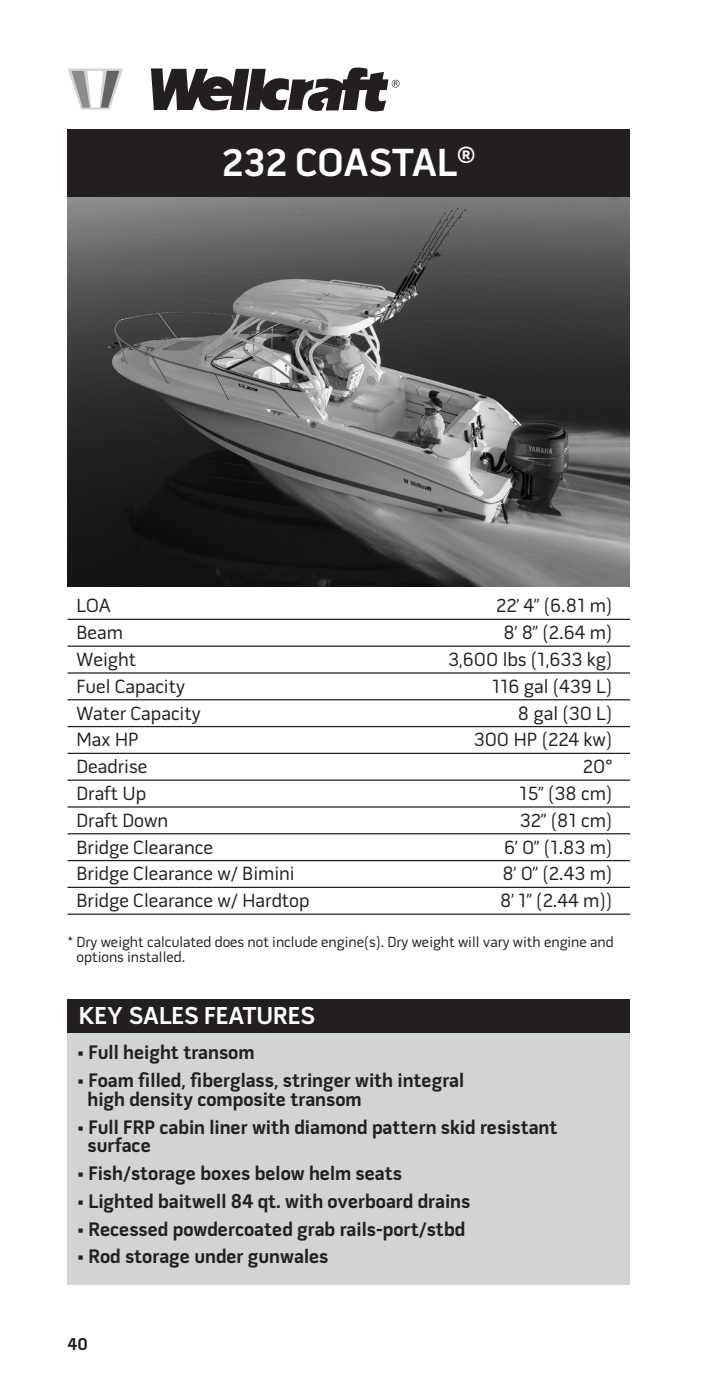
<style>
.page{position:relative;width:720px;height:1395px;background:#fff}
.page>*{position:absolute;margin:0;border:0;box-sizing:border-box;transform-origin:0 0}
.t1{font:700 40px "Pill Gothic 600 mg";color:#fff}
.t2{font:700 25px "Pill Gothic 600 mg";color:#fff}
.t3{font:700 20px/18.8px "Pill Gothic 600 mg";color:#231f20}
.t4{font:19.5px "Pill Gothic 600 mg";color:#231f20}
.t5{font:700 17.5px "Pill Gothic 600 mg";color:#231f20}
.t6{font:15px/15px "Pill Gothic 600 mg";color:#231f20}
</style>
<div class="page">
<hr style="left:68px;top:619px;width:562px;height:1px;background:#231f20">
<hr style="left:68px;top:646px;width:562px;height:1px;background:#231f20">
<hr style="left:68px;top:672px;width:562px;height:2px;background:#231f20">
<hr style="left:68px;top:699px;width:562px;height:1px;background:#231f20">
<hr style="left:68px;top:726px;width:562px;height:1px;background:#231f20">
<hr style="left:68px;top:753px;width:562px;height:1px;background:#231f20">
<hr style="left:68px;top:780px;width:562px;height:1px;background:#231f20">
<hr style="left:68px;top:806px;width:562px;height:2px;background:#231f20">
<hr style="left:68px;top:833px;width:562px;height:1px;background:#231f20">
<hr style="left:68px;top:860px;width:562px;height:1px;background:#231f20">
<hr style="left:68px;top:887px;width:562px;height:1px;background:#231f20">
<hr style="left:68px;top:914px;width:562px;height:1px;background:#231f20">
<img style="left:68px;top:197px;width:562px;height:390px">
<div style="left:68px;top:129px;width:562px;height:68px;background:#231f20"></div>
<div style="left:68px;top:1029px;width:562px;height:256px;background:#d1d3d4"></div>
<div style="left:68px;top:999px;width:562px;height:34px;background:#231f20"></div>
<svg style="left:68px;top:69px;width:55px;height:41px"></svg>
<svg style="left:151px;top:68px;width:249px;height:43px"></svg>
<h1 class="t1" style="left:222px;top:147px;width:255px">232 COASTAL<sup>®</sup></h1>
<p class="t4" style="left:76px;top:598px;width:36px">LOA</p>
<p class="t4" style="left:496px;top:598px;width:118px">22’ 4” (6.81 m)</p>
<p class="t4" style="left:76px;top:625px;width:48px">Beam</p>
<p class="t4" style="left:504px;top:625px;width:110px">8’ 8” (2.64 m)</p>
<p class="t4" style="left:76px;top:652px;width:61px">Weight</p>
<p class="t4" style="left:448px;top:652px;width:166px">3,600 lbs (1,633 kg)</p>
<p class="t4" style="left:76px;top:678px;width:110px">Fuel Capacity</p>
<p class="t4" style="left:492px;top:678px;width:122px">116 gal (439 L)</p>
<p class="t4" style="left:76px;top:705px;width:126px">Water Capacity</p>
<p class="t4" style="left:518px;top:705px;width:96px">8 gal (30 L)</p>
<p class="t4" style="left:76px;top:732px;width:64px">Max HP</p>
<p class="t4" style="left:474px;top:732px;width:140px">300 HP (224 kw)</p>
<p class="t4" style="left:76px;top:759px;width:72px">Deadrise</p>
<p class="t4" style="left:583px;top:759px;width:31px">20°</p>
<p class="t4" style="left:76px;top:786px;width:71px">Draft Up</p>
<p class="t4" style="left:519px;top:786px;width:95px">15” (38 cm)</p>
<p class="t4" style="left:76px;top:812px;width:93px">Draft Down</p>
<p class="t4" style="left:520px;top:812px;width:94px">32” (81 cm)</p>
<p class="t4" style="left:76px;top:839px;width:138px">Bridge Clearance</p>
<p class="t4" style="left:504px;top:839px;width:110px">6’ 0” (1.83 m)</p>
<p class="t4" style="left:76px;top:866px;width:220px">Bridge Clearance w/ Bimini</p>
<p class="t4" style="left:503px;top:866px;width:111px">8’ 0” (2.43 m)</p>
<p class="t4" style="left:76px;top:893px;width:235px">Bridge Clearance w/ Hardtop</p>
<p class="t4" style="left:500px;top:893px;width:114px">8’ 1” (2.44 m))</p>
<p class="t6" style="left:77px;top:935px;width:539px;text-indent:-9px">* Dry weight calculated does not include engine(s). Dry weight will vary with engine and options installed.</p>
<p class="t2" style="left:79px;top:1006px;width:238px">KEY SALES FEATURES</p>
<p class="t3" style="left:78px;top:1045px;width:179px">• Full height transom</p>
<p class="t3" style="left:88px;top:1073px;width:378px;text-indent:-10px">• Foam filled, fiberglass, stringer with integral high density composite transom</p>
<p class="t3" style="left:88px;top:1119px;width:472px;text-indent:-10px">• Full FRP cabin liner with diamond pattern skid resistant surface</p>
<p class="t3" style="left:78px;top:1166px;width:326px">• Fish/storage boxes below helm seats</p>
<p class="t3" style="left:78px;top:1193px;width:394px">• Lighted baitwell 84 qt. with overboard drains</p>
<p class="t3" style="left:78px;top:1221px;width:389px">• Recessed powdercoated grab rails-port/stbd</p>
<p class="t3" style="left:78px;top:1249px;width:252px">• Rod storage under gunwales</p>
<p class="t5" style="left:68px;top:1337px;width:22px">40</p>
</div>
